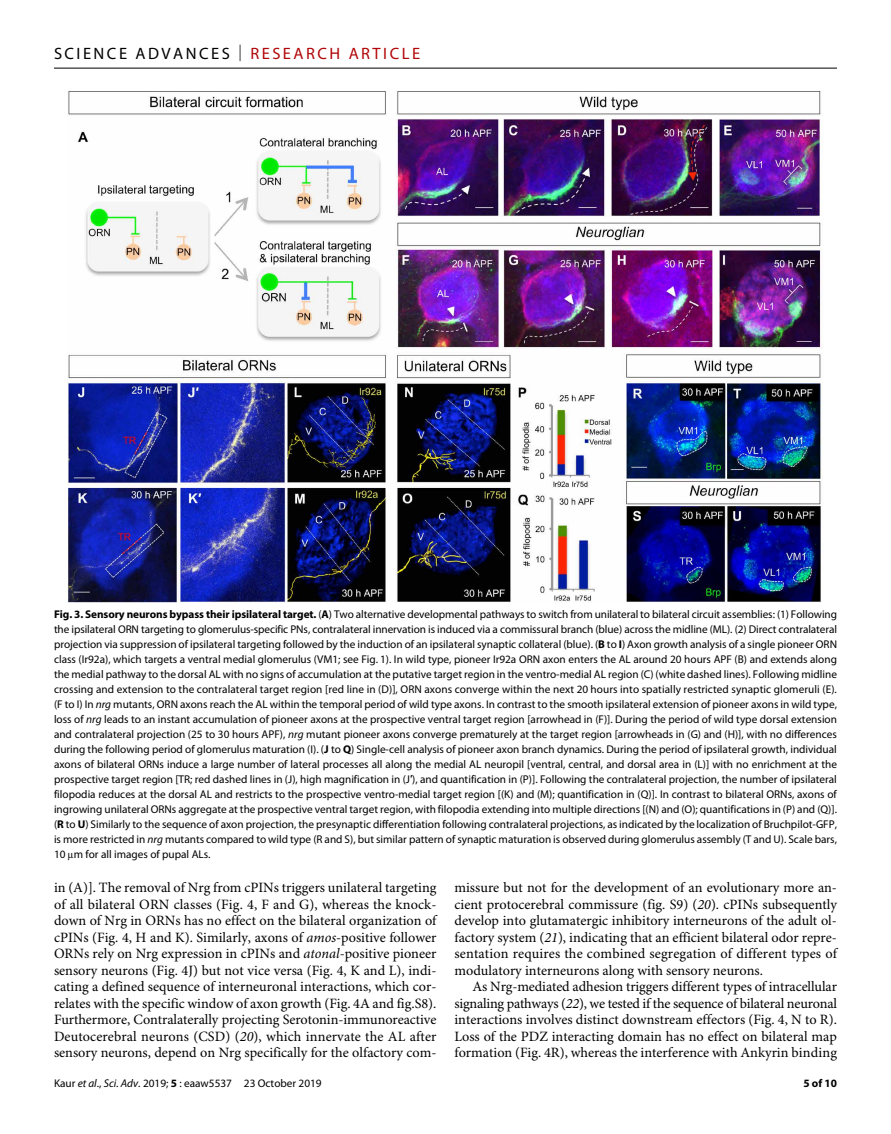
<style>
.page{position:relative;width:891px;height:1134px;background:#fff}
.page>*{position:absolute;margin:0;border:0;box-sizing:border-box;transform-origin:0 0}
.t1{font:16.5px "Myriad Pro";letter-spacing:.15em;color:#000}
.t2{font:14.25px/16.5px "Minion Pro";color:#000;text-align:justify}
.t3{font:11.25px/15px "Myriad Pro";color:#000;text-align:justify}
.t4{font:700 11.25px "Myriad Pro";color:#000}
.s1{font-weight:300}
.s2{color:#b10508}
.s3{font-weight:700}
.s4{font-style:italic}
</style>
<div class="page">
<hr style="left:54px;top:68px;width:783px;height:1px;background:#000">
<img style="left:68px;top:91px;width:754px;height:511px">
<h1 class="t1" style="left:54px;top:40px;width:368px">SCIENCE ADVANCES <span class="s1">|</span> <span class="s2">RESEARCH ARTICLE</span></h1>
<p class="t3" style="left:54px;top:607px;width:785px"><span class="s3">Fig. 3. Sensory neurons bypass their ipsilateral target.</span> (<span class="s3">A</span>) Two alternative developmental pathways to switch from unilateral to bilateral circuit assemblies: (1) Following the ipsilateral ORN targeting to glomerulus-specific PNs, contralateral innervation is induced via a commissural branch (blue) across the midline (ML). (2) Direct contralateral projection via suppression of ipsilateral targeting followed by the induction of an ipsilateral synaptic collateral (blue). (<span class="s3">B</span> to <span class="s3">I</span>) Axon growth analysis of a single pioneer ORN class (Ir92a), which targets a ventral medial glomerulus (VM1; see Fig. 1). In wild type, pioneer Ir92a ORN axon enters the AL around 20 hours APF (B) and extends along the medial pathway to the dorsal AL with no signs of accumulation at the putative target region in the ventro-medial AL region (C) (white dashed lines). Following midline crossing and extension to the contralateral target region [red line in (D)], ORN axons converge within the next 20 hours into spatially restricted synaptic glomeruli (E). (F to I) In <span class="s4">nrg</span> mutants, ORN axons reach the AL within the temporal period of wild type axons. In contrast to the smooth ipsilateral extension of pioneer axons in wild type, loss of <span class="s4">nrg</span> leads to an instant accumulation of pioneer axons at the prospective ventral target region [arrowhead in (F)]. During the period of wild type dorsal extension and contralateral projection (25 to 30 hours APF), <span class="s4">nrg</span> mutant pioneer axons converge prematurely at the target region [arrowheads in (G) and (H)], with no differences during the following period of glomerulus maturation (I). (<span class="s3">J</span> to <span class="s3">Q</span>) Single-cell analysis of pioneer axon branch dynamics. During the period of ipsilateral growth, individual axons of bilateral ORNs induce a large number of lateral processes all along the medial AL neuropil [ventral, central, and dorsal area in (L)] with no enrichment at the prospective target region [TR; red dashed lines in (J), high magnification in (J′), and quantification in (P)]. Following the contralateral projection, the number of ipsilateral filopodia reduces at the dorsal AL and restricts to the prospective ventro-medial target region [(K) and (M); quantification in (Q)]. In contrast to bilateral ORNs, axons of ingrowing unilateral ORNs aggregate at the prospective ventral target region, with filopodia extending into multiple directions [(N) and (O); quantifications in (P) and (Q)]. (<span class="s3">R</span> to <span class="s3">U</span>) Similarly to the sequence of axon projection, the presynaptic differentiation following contralateral projections, as indicated by the localization of Bruchpilot-GFP, is more restricted in <span class="s4">nrg</span> mutants compared to wild type (R and S), but similar pattern of synaptic maturation is observed during glomerulus assembly (T and U). Scale bars, 10 m for all images of pupal ALs.</p>
<p class="t2" style="left:54px;top:881px;width:384px">in (A)]. The removal of Nrg from cPINs triggers unilateral targeting of all bilateral ORN classes (Fig. 4, F and G), whereas the knock&shy;down of Nrg in ORNs has no effect on the bilateral organization of cPINs (Fig. 4, H and K). Similarly, axons of <span class="s4">amos</span>-positive follower ORNs rely on Nrg expression in cPINs and <span class="s4">atonal</span>-positive pioneer sensory neurons (Fig. 4J) but not vice versa (Fig. 4, K and L), indi&shy;cating a defined sequence of interneuronal interactions, which cor&shy;relates with the specific window of axon growth (Fig. 4A and fig.S8).<br>Furthermore, Contralaterally projecting Serotonin-immunoreactive Deutocerebral neurons (CSD) (<span class="s4">20</span>), which innervate the AL after sensory neurons, depend on Nrg specifically for the olfactory com-</p>
<p class="t2" style="left:454px;top:881px;width:384px">missure but not for the development of an evolutionary more an&shy;cient protocerebral commissure (fig. S9) (<span class="s4">20</span>). cPINs subsequently develop into glutamatergic inhibitory interneurons of the adult ol&shy;factory system (<span class="s4">21</span>), indicating that an efficient bilateral odor repre&shy;sentation requires the combined segregation of different types of modulatory interneurons along with sensory neurons.</p>
<p class="t2" style="left:454px;top:980px;width:384px;text-indent:18px">As Nrg-mediated adhesion triggers different types of intracellular signaling pathways (<span class="s4">22</span>), we tested if the sequence of bilateral neuronal interactions involves distinct downstream effectors (Fig. 4, N to R).<br>Loss of the PDZ interacting domain has no effect on bilateral map formation (Fig. 4R), whereas the interference with Ankyrin binding</p>
<p class="t3" style="left:54px;top:1076px;width:269px">Kaur <span class="s4">et al</span>., <span class="s4">Sci. Adv.</span> 2019; <span class="s3">5</span> : eaaw5537 23 October 2019</p>
<p class="t4" style="left:803px;top:1074px;width:35px">5 of 10</p>
</div>
